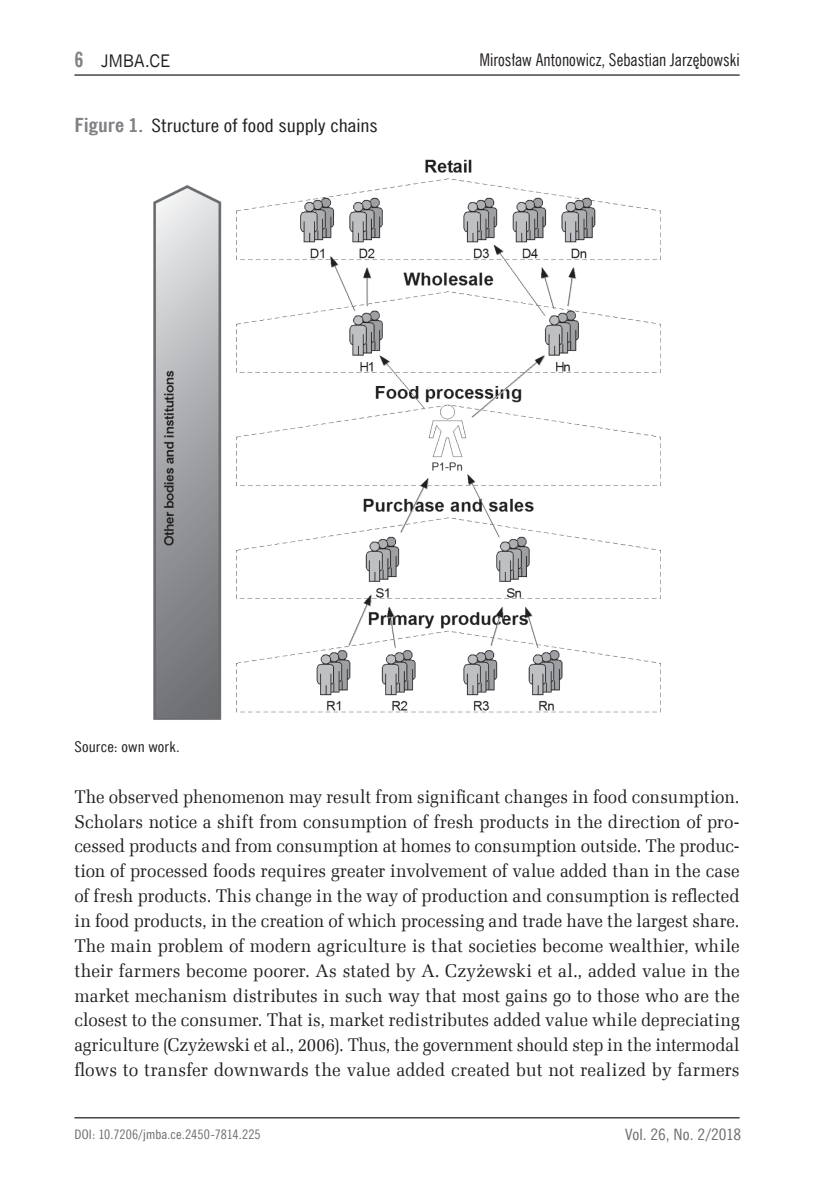
<style>
.page{position:relative;width:834px;height:1191px;background:#fff}
.page>*{position:absolute;margin:0;border:0;box-sizing:border-box;transform-origin:0 0}
.t1{font:18.38px/24.8px "Zapf Ellipt EU";letter-spacing:.01em;color:#231f20;text-align:justify;scale:.95 1}
.t2{font:18.38px "News Goth Cn EU";letter-spacing:.005em;color:#231f20;scale:1.2 1}
.t3{font:17.5px "News Goth Cn EU";letter-spacing:.005em;color:#231f20}
.t4{font:17.5px "News Goth EU";letter-spacing:-.01em;color:#231f20}
.t5{font:15.75px "News Goth Cn EU";color:#6c6d70;scale:1.15 1}
.t6{font:14.88px "News Goth Cn EU";letter-spacing:.01em;color:#231f20;scale:1.15 1}
.t7{font:13.12px "News Goth Cn EU";letter-spacing:.01em;color:#6c6d70;scale:1.1 1}
.s1{font-family:"News Goth Cn EU";font-weight:700;font-size:21px;color:#808285}
.s2{font-weight:700;font-size:19.25px;color:#808285}
</style>
<div class="page">
<hr style="left:74px;top:1117px;width:665px;height:1px;background:#231f20">
<hr style="left:74px;top:74px;width:665px;height:2px;background:#231f20">
<img style="left:153px;top:159px;width:508px;height:561px">
<p class="t4" style="left:74px;top:50px;width:97px"><span class="s1">6</span> JMBA.CE</p>
<p class="t2" style="left:74px;top:114px;width:254px"><span class="s2">Figure 1.</span> Structure of food supply chains</p>
<p class="t3" style="left:479px;top:49px;width:262px">Mirosław Antonowicz, Sebastian Jarzębowski</p>
<p class="t6" style="left:74px;top:737px;width:93px">Source: own work.</p>
<p class="t1" style="left:74px;top:784px;width:701px">The observed phenomenon may result from significant changes in food consumption.<br>Scholars notice a shift from consumption of fresh products in the direction of pro&shy;cessed products and from consumption at homes to consumption outside. The produc&shy;tion of processed foods requires greater involvement of value added than in the case of fresh products. This change in the way of production and consumption is reflected in food products, in the creation of which processing and trade have the largest share.<br>The main problem of modern agriculture is that societies become wealthier, while their farmers become poorer. As stated by A. Czyżewski et al., added value in the market mechanism distributes in such way that most gains go to those who are the closest to the consumer. That is, market redistributes added value while depreciating agriculture (Czyżewski et al., 2006). Thus, the government should step in the intermodal flows to transfer downwards the value added created but not realized by farmers</p>
<p class="t7" style="left:74px;top:1126px;width:171px">DOI: 10.7206/jmba.ce.2450-7814.225</p>
<p class="t5" style="left:625px;top:1124px;width:102px">Vol. 26, No. 2/2018</p>
</div>
